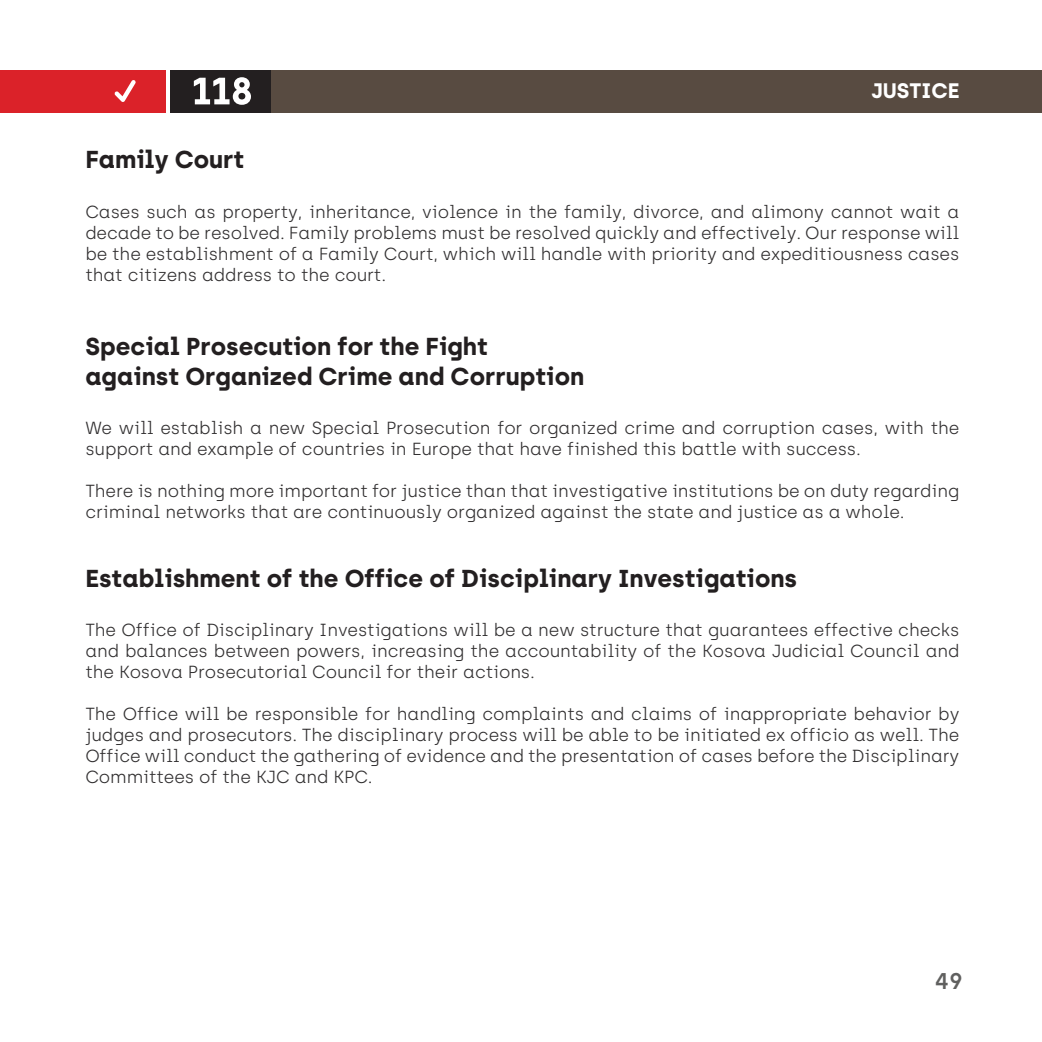
<style>
.page{position:relative;width:1042px;height:1042px;background:#fff}
.page>*{position:absolute;margin:0;border:0;box-sizing:border-box;transform-origin:0 0}
.t1{font:700 24.5px/29.4px "Archia";color:#231f20}
.t2{font:600 22.75px "Archia";color:#60605f}
.t3{font:700 21px "Archia";color:#fff}
.t4{font:300 17.5px/21px "Archia";letter-spacing:-.01em;color:#312f30;text-align:justify}
</style>
<div class="page">
<div style="left:186px;top:70px;width:856px;height:42px;background:#584b41"></div>
<div style="left:170px;top:70px;width:101px;height:42px;background:#231f20"></div>
<div style="left:0;top:70px;width:166px;height:42px;background:#db2229"></div>
<svg style="left:194px;top:77px;width:57px;height:28px"></svg>
<svg style="left:114px;top:80px;width:22px;height:22px"></svg>
<p class="t3" style="left:871px;top:77px;width:89px">JUSTICE</p>
<h1 class="t1" style="left:85px;top:144px;width:160px">Family Court</h1>
<p class="t4" style="left:85px;top:201px;width:875px">Cases such as property, inheritance, violence in the family, divorce, and alimony cannot wait a decade to be resolved. Family problems must be resolved quickly and effectively. Our response will be the establishment of a Family Court, which will handle with priority and expeditiousness cases that citizens address to the court.</p>
<h1 class="t1" style="left:85px;top:331px;width:500px">Special Prosecution for the Fight against Organized Crime and Corruption</h1>
<p class="t4" style="left:85px;top:417px;width:875px">We will establish a new Special Prosecution for organized crime and corruption cases, with the support and example of countries in Europe that have finished this battle with success.</p>
<p class="t4" style="left:85px;top:480px;width:875px">There is nothing more important for justice than that investigative institutions be on duty regarding criminal networks that are continuously organized against the state and justice as a whole.</p>
<h1 class="t1" style="left:85px;top:563px;width:713px">Establishment of the Office of Disciplinary Investigations</h1>
<p class="t4" style="left:85px;top:619px;width:876px">The Office of Disciplinary Investigations will be a new structure that guarantees effective checks and balances between powers, increasing the accountability of the Kosova Judicial Council and the Kosova Prosecutorial Council for their actions.</p>
<p class="t4" style="left:85px;top:703px;width:876px">The Office will be responsible for handling complaints and claims of inappropriate behavior by judges and prosecutors. The disciplinary process will be able to be initiated ex officio as well. The Office will conduct the gathering of evidence and the presentation of cases before the Disciplinary Committees of the KJC and KPC.</p>
<h2 class="t2" style="left:935px;top:968px;width:30px">49</h2>
</div>
